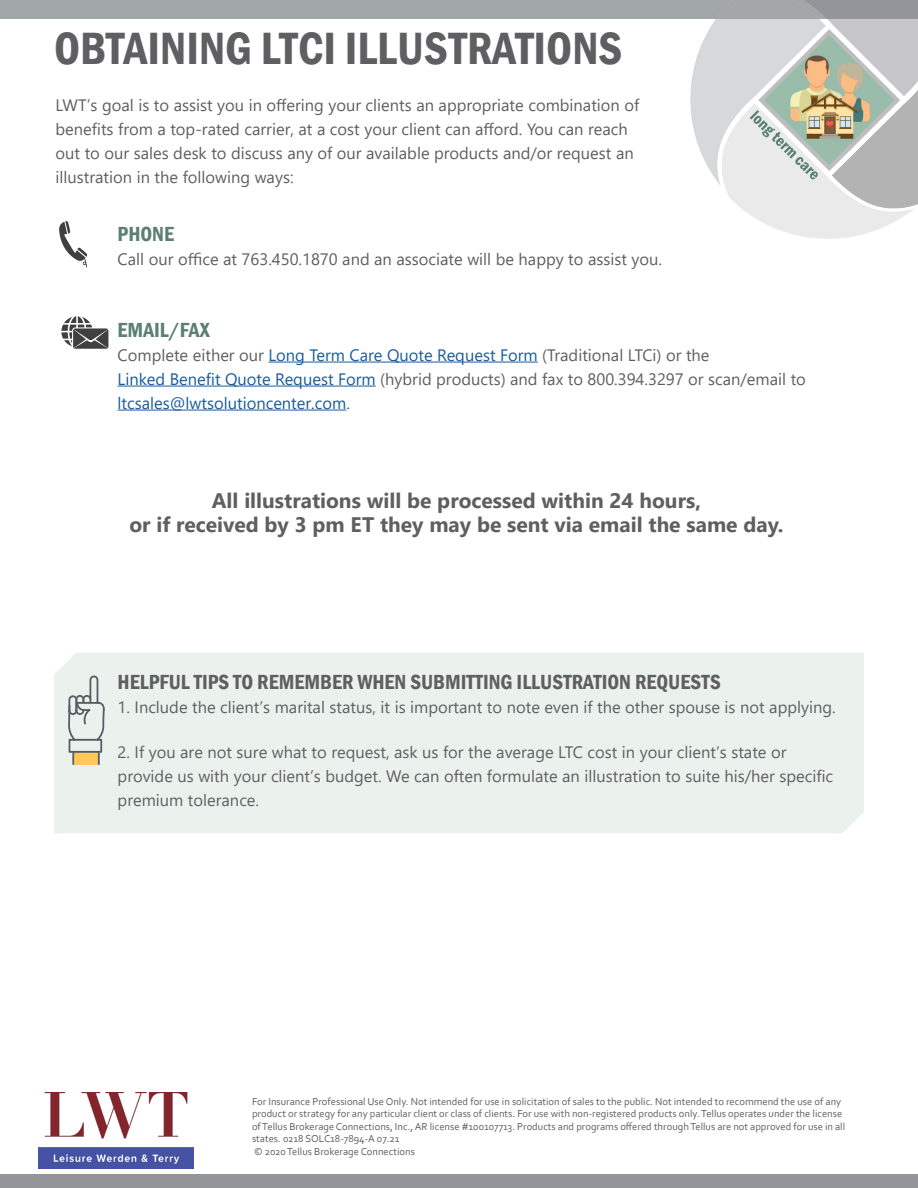
<style>
.page{position:relative;width:918px;height:1188px;background:#fff}
.page>*{position:absolute;margin:0;border:0;box-sizing:border-box;transform-origin:0 0}
.t1{font:600 condensed 46.5px "Franklin Gothic";color:#5f5f62}
.t2{font:700 21px/24px "Segoe UI";color:#5f5f62;text-align:center}
.t3{font:600 condensed 21px "Franklin Gothic";color:#5f5f62}
.t4{font:600 condensed 21px "Franklin Gothic";color:#5b7f72}
.t5{font:16.5px/24px "Segoe UI";color:#5f5f62}
.t6{font:10.5px/12.6px "Corbel";color:#5f5f62}
.s1{color:#175d9e}
</style>
<div class="page">
<div style="left:0;top:0;width:918px;height:18px;background:#a1a6a9"></div>
<img style="left:691px;top:0;width:227px;height:238px">
<div style="left:0;top:1174px;width:918px;height:14px;background:#939598"></div>
<img style="left:38px;top:1093px;width:156px;height:75px">
<hr style="left:268px;top:362px;width:270px;height:1px;background:#175d9e">
<hr style="left:118px;top:386px;width:258px;height:1px;background:#175d9e">
<hr style="left:118px;top:410px;width:228px;height:1px;background:#175d9e">
<div style="left:54px;top:653px;width:810px;height:180px;background:#ebf2ee"></div>
<svg style="left:68px;top:676px;width:37px;height:89px;background:#cfd0c5"></svg>
<svg style="left:59px;top:221px;width:28px;height:46px"></svg>
<svg style="left:61px;top:316px;width:47px;height:33px"></svg>
<p class="t1" style="left:54px;top:18px;width:570px">OBTAINING LTCI ILLUSTRATIONS</p>
<p class="t5" style="left:56px;top:92px;width:585px">LWT’s goal is to assist you in offering your clients an appropriate combination of benefits from a top-rated carrier, at a cost your client can afford. You can reach out to our sales desk to discuss any of our available products and/or request an illustration in the following ways:</p>
<p class="t4" style="left:118px;top:220px;width:58px">PHONE</p>
<p class="t5" style="left:118px;top:245px;width:546px">Call our office at 763.450.1870 and an associate will be happy to assist you.</p>
<p class="t4" style="left:118px;top:316px;width:94px">EMAIL/FAX</p>
<p class="t5" style="left:118px;top:341px;width:690px">Complete either our <span class="s1">Long Term Care Quote Request Form</span> (Traditional LTCi) or the<br><span class="s1">Linked Benefit Quote Request Form</span> (hybrid products) and fax to 800.394.3297 or scan/email to <span class="s1">ltcsales@lwtsolutioncenter.com.</span></p>
<p class="t2" style="left:129px;top:487px;width:656px">All illustrations will be processed within 24 hours,<br>or if received by 3 pm ET they may be sent via email the same day.</p>
<p class="t3" style="left:118px;top:668px;width:605px">HELPFUL TIPS TO REMEMBER WHEN SUBMITTING ILLUSTRATION REQUESTS</p>
<p class="t5" style="left:118px;top:694px;width:720px">1. Include the client’s marital status, it is important to note even if the other spouse is not applying.</p>
<p class="t5" style="left:118px;top:739px;width:717px">2. If you are not sure what to request, ask us for the average LTC cost in your client’s state or provide us with your client’s budget. We can often formulate an illustration to suite his/her specific premium tolerance.</p>
<p class="t6" style="left:252px;top:1095px;width:595px">For Insurance Professional Use Only. Not intended for use in solicitation of sales to the public. Not intended to recommend the use of any product or strategy for any particular client or class of clients. For use with non-registered products only. Tellus operates under the license of Tellus Brokerage Connections, Inc., AR license #100107713. Products and programs offered through Tellus are not approved for use in all states. 0218 SOLC18-7894-A 07.21</p>
<p class="t6" style="left:254px;top:1145px;width:162px">© 2020 Tellus Brokerage Connections</p>
</div>
